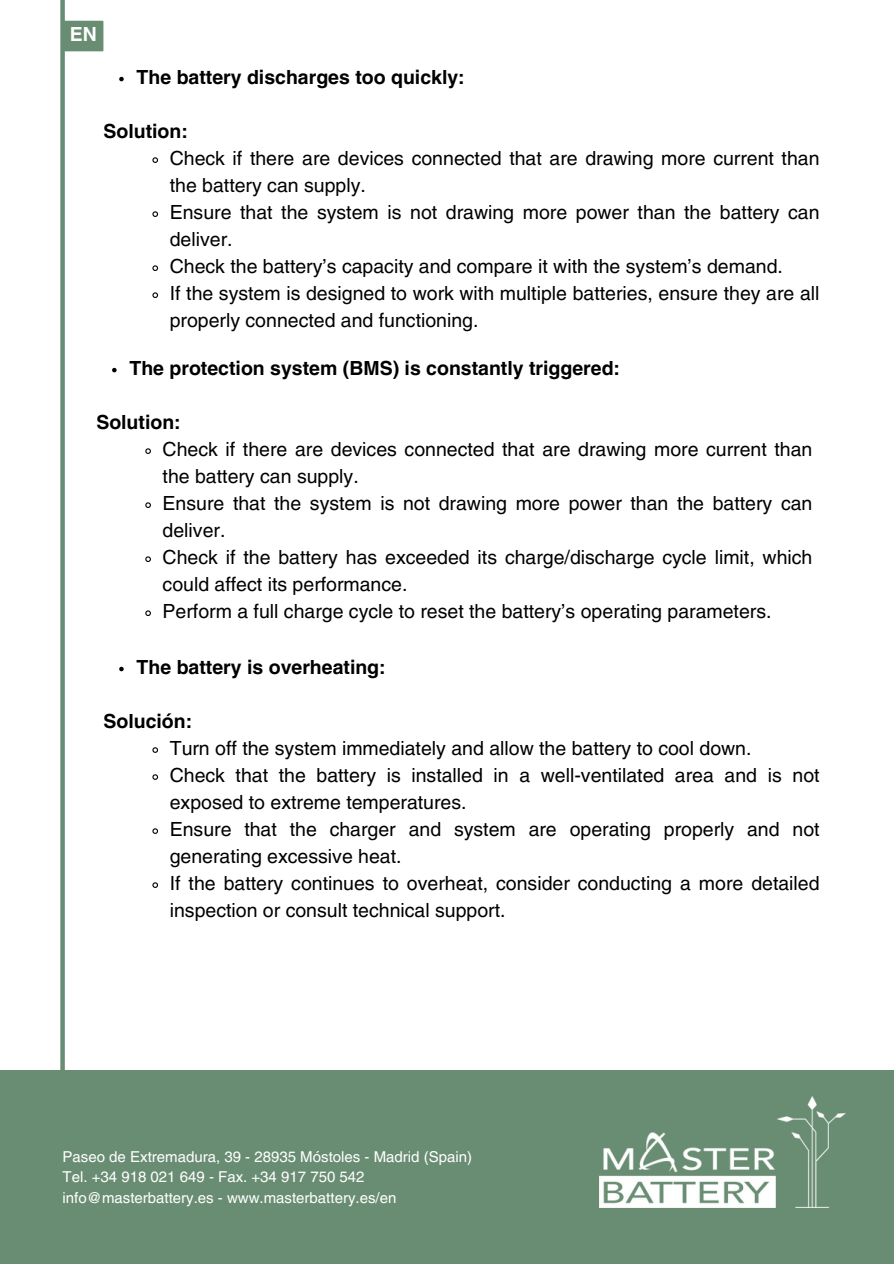
<style>
.page{position:relative;width:894px;height:1264px;background:#fff}
.page>*{position:absolute;margin:0;border:0;box-sizing:border-box;transform-origin:0 0}
.t1{font:19.5px/27px "Helvetica LT Pro";color:#000}
.t2{font:700 19.5px "Helvetica LT Pro";color:#000}
.t3{font:700 19.5px "Helvetica LT Pro";color:#fff}
.t4{font:15px "Helvetica LT Pro";color:#fff}
</style>
<div class="page">
<div style="left:60px;top:0;width:5px;height:1070px;background:#698d72"></div>
<div style="left:0;top:1070px;width:893px;height:193px;background:#698d72"></div>
<img style="left:599px;top:1096px;width:246px;height:111px">
<svg style="left:65px;top:21px;width:38px;height:30px"></svg>
<svg style="left:119px;top:77px;width:5px;height:4px"></svg>
<svg style="left:152px;top:157px;width:6px;height:6px"></svg>
<svg style="left:152px;top:211px;width:6px;height:6px"></svg>
<svg style="left:152px;top:265px;width:6px;height:6px"></svg>
<svg style="left:152px;top:292px;width:6px;height:6px"></svg>
<svg style="left:112px;top:368px;width:5px;height:4px"></svg>
<svg style="left:145px;top:448px;width:6px;height:6px"></svg>
<svg style="left:145px;top:502px;width:6px;height:6px"></svg>
<svg style="left:145px;top:556px;width:6px;height:6px"></svg>
<svg style="left:145px;top:610px;width:6px;height:6px"></svg>
<svg style="left:119px;top:666px;width:5px;height:5px"></svg>
<svg style="left:152px;top:747px;width:6px;height:6px"></svg>
<svg style="left:152px;top:774px;width:6px;height:6px"></svg>
<svg style="left:152px;top:828px;width:6px;height:6px"></svg>
<svg style="left:152px;top:882px;width:6px;height:6px"></svg>
<p class="t3" style="left:70px;top:27px;width:29px">EN</p>
<p class="t2" style="left:136px;top:70px;width:329px">The battery discharges too quickly:</p>
<p class="t2" style="left:103px;top:124px;width:86px">Solution:</p>
<p class="t1" style="left:170px;top:146px;width:651px">Check if there are devices connected that are drawing more current than the battery can supply.</p>
<h3 class="t1" style="left:170px;top:200px;width:651px">Ensure that the system is not drawing more power than the battery can deliver.</h3>
<p class="t1" style="left:170px;top:254px;width:614px">Check the battery’s capacity and compare it with the system’s demand.</p>
<h2 class="t1" style="left:170px;top:281px;width:651px">If the system is designed to work with multiple batteries, ensure they are all properly connected and functioning.</h2>
<p class="t2" style="left:129px;top:360px;width:492px">The protection system (BMS) is constantly triggered:</p>
<p class="t2" style="left:96px;top:414px;width:86px">Solution:</p>
<p class="t1" style="left:163px;top:437px;width:651px">Check if there are devices connected that are drawing more current than the battery can supply.</p>
<h3 class="t1" style="left:163px;top:491px;width:651px">Ensure that the system is not drawing more power than the battery can deliver.</h3>
<p class="t1" style="left:163px;top:545px;width:651px">Check if the battery has exceeded its charge/discharge cycle limit, which could affect its performance.</p>
<h2 class="t1" style="left:163px;top:599px;width:610px">Perform a full charge cycle to reset the battery’s operating parameters.</h2>
<p class="t2" style="left:136px;top:659px;width:250px">The battery is overheating:</p>
<p class="t2" style="left:103px;top:713px;width:90px">Solución:</p>
<p class="t1" style="left:170px;top:736px;width:583px">Turn off the system immediately and allow the battery to cool down.</p>
<h3 class="t1" style="left:170px;top:763px;width:651px">Check that the battery is installed in a well-ventilated area and is not exposed to extreme temperatures.</h3>
<p class="t1" style="left:170px;top:817px;width:651px">Ensure that the charger and system are operating properly and not generating excessive heat.</p>
<p class="t1" style="left:170px;top:871px;width:651px">If the battery continues to overheat, consider conducting a more detailed inspection or consult technical support.</p>
<h1 class="t4" style="left:63px;top:1151px;width:411px">Paseo de Extremadura, 39 - 28935 Móstoles - Madrid (Spain)</h1>
<p class="t4" style="left:63px;top:1171px;width:303px">Tel. +34 918 021 649 - Fax. +34 917 750 542</p>
<h2 class="t4" style="left:63px;top:1191px;width:335px">info@masterbattery.es - www.masterbattery.es/en</h2>
</div>
